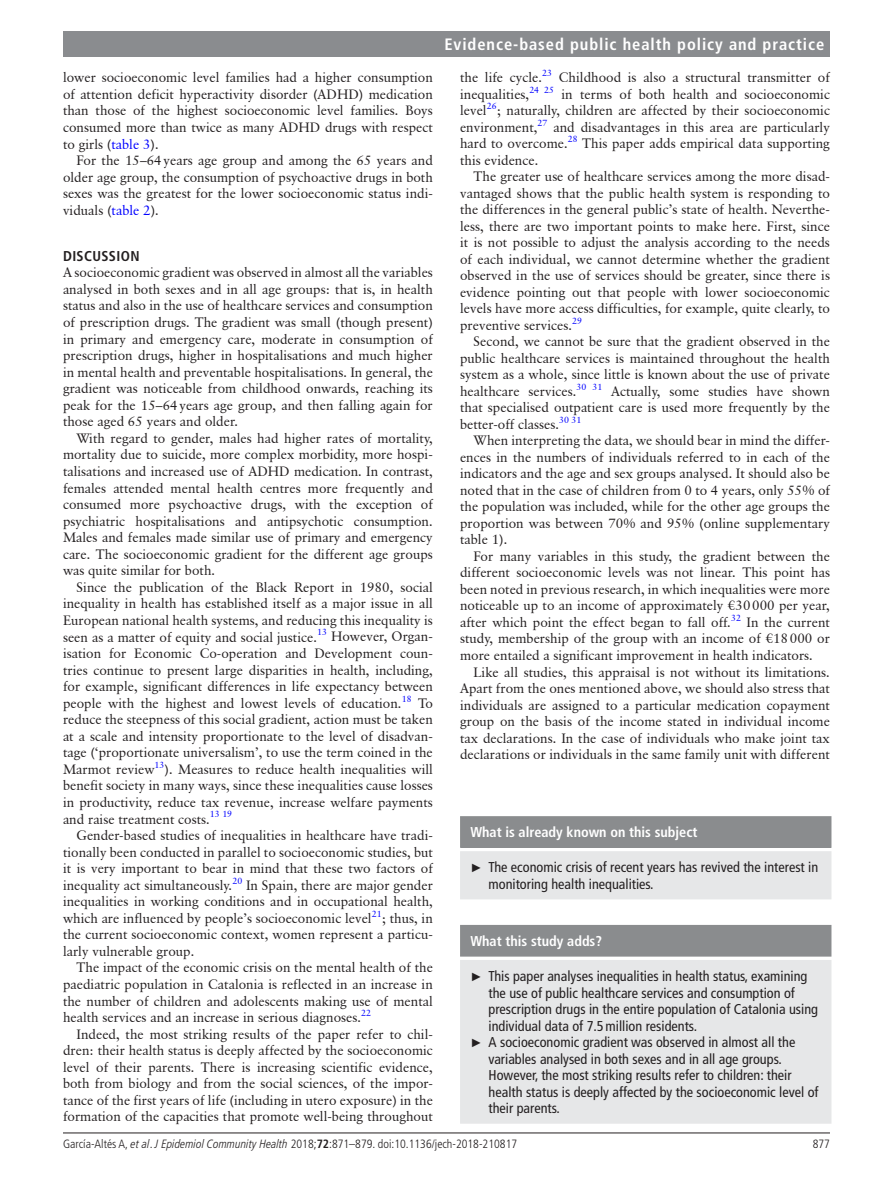
<style>
.page{position:relative;width:893px;height:1191px;background:#fff}
.page>*{position:absolute;margin:0;border:0;box-sizing:border-box;transform-origin:0 0}
.t1{font:700 condensed 16.5px "Frutiger LT Pro";letter-spacing:.055em;color:#fff}
.t2{font:condensed 14.25px/16.5px "Frutiger LT Pro";color:#231f20}
.t3{font:700 condensed 14.25px "Frutiger LT Pro";color:#fff}
.t4{font:700 condensed 14.25px "Frutiger LT Pro";letter-spacing:.025em;color:#231f20}
.t5{font:13.5px/16.5px "Classical Garamond BT";color:#231f20;text-align:justify}
.t6{font:300 condensed 12px "Frutiger LT Pro";color:#231f20}
.t7{font:9px "Classical Garamond BT";color:#00f}
.s1{color:#00f}
.s2{font-family:"Arial";font-stretch:normal;font-size:12px}
.s3{font-style:italic}
.s4{font-weight:700}
</style>
<div class="page">
<hr style="left:63px;top:1132px;width:767px;height:1px;background:#231f20">
<div style="left:63px;top:31px;width:767px;height:25px;background:#8a8c8f"></div>
<div style="left:461px;top:817px;width:370px;height:30px;background:#8a8c8e"></div>
<div style="left:460px;top:816px;width:371px;height:32px;border:2px solid #8a8c8e"></div>
<div style="left:461px;top:852px;width:370px;height:46px;background:#e6e7e8"></div>
<div style="left:460px;top:851px;width:371px;height:48px;border:2px solid #e6e7e8"></div>
<div style="left:461px;top:925px;width:370px;height:31px;background:#8a8c8e"></div>
<div style="left:461px;top:960px;width:370px;height:163px;background:#e6e7e8"></div>
<p class="t5" style="left:63px;top:69px;width:371px">lower socioeconomic level families had a higher consumption of attention deficit hyperactivity disorder (ADHD) medication than those of the highest socioeconomic level families. Boys consumed more than twice as many ADHD drugs with respect to girls (<span class="s1">table 3</span>).</p>
<p class="t5" style="left:63px;top:152px;width:371px;text-indent:14px">For the 15–64years age group and among the 65 years and older age group, the consumption of psychoactive drugs in both sexes was the greatest for the lower socioeconomic status indi&shy;viduals (<span class="s1">table 2</span>).</p>
<p class="t4" style="left:63px;top:247px;width:78px">Discussion</p>
<p class="t5" style="left:63px;top:264px;width:371px">A socioeconomic gradient was observed in almost all the variables analysed in both sexes and in all age groups: that is, in health status and also in the use of healthcare services and consumption of prescription drugs. The gradient was small (though present) in primary and emergency care, moderate in consumption of prescription drugs, higher in hospitalisations and much higher in mental health and preventable hospitalisations. In general, the gradient was noticeable from childhood onwards, reaching its peak for the 15–64years age group, and then falling again for those aged 65 years and older.</p>
<p class="t5" style="left:63px;top:430px;width:371px;text-indent:14px">With regard to gender, males had higher rates of mortality, mortality due to suicide, more complex morbidity, more hospi&shy;talisations and increased use of ADHD medication. In contrast, females attended mental health centres more frequently and consumed more psychoactive drugs, with the exception of psychiatric hospitalisations and antipsychotic consumption.<br>Males and females made similar use of primary and emergency care. The socioeconomic gradient for the different age groups was quite similar for both.</p>
<p class="t5" style="left:63px;top:579px;width:371px;text-indent:14px">Since the publication of the Black Report in 1980, social inequality in health has established itself as a major issue in all European national health systems, and reducing this inequality is seen as a matter of equity and social justice.</p>
<p class="t7" style="left:317px;top:626px;width:11px">13</p>
<p class="t5" style="left:63px;top:628px;width:371px;text-indent:268px">However, Organ&shy;isation for Economic Co-operation and Development coun&shy;tries continue to present large disparities in health, including, for example, significant differences in life expectancy between people with the highest and lowest levels of education.</p>
<p class="t7" style="left:402px;top:693px;width:11px">18</p>
<p class="t5" style="left:63px;top:694px;width:371px;text-indent:355px">To reduce the steepness of this social gradient, action must be taken at a scale and intensity proportionate to the level of disadvan&shy;tage (‘proportionate universalism’, to use the term coined in the Marmot review<sup>13</sup>). Measures to reduce health inequalities will benefit society in many ways, since these inequalities cause losses in productivity, reduce tax revenue, increase welfare payments and raise treatment costs.</p>
<p class="t7" style="left:210px;top:808px;width:24px">13 19</p>
<p class="t5" style="left:63px;top:827px;width:371px;text-indent:14px">Gender-based studies of inequalities in healthcare have tradi&shy;tionally been conducted in parallel to socioeconomic studies, but it is very important to bear in mind that these two factors of inequality act simultaneously.</p>
<p class="t7" style="left:232px;top:875px;width:11px">20</p>
<p class="t5" style="left:63px;top:876px;width:371px;text-indent:183px">In Spain, there are major gender inequalities in working conditions and in occupational health, which are influenced by people’s socioeconomic level</p>
<p class="t7" style="left:372px;top:908px;width:11px">21</p>
<p class="t5" style="left:63px;top:909px;width:371px;text-indent:319px">; thus, in the current socioeconomic context, women represent a particu&shy;larly vulnerable group.</p>
<p class="t5" style="left:63px;top:959px;width:371px;text-indent:14px">The impact of the economic crisis on the mental health of the paediatric population in Catalonia is reflected in an increase in the number of children and adolescents making use of mental health services and an increase in serious diagnoses.</p>
<p class="t7" style="left:361px;top:1007px;width:11px">22</p>
<p class="t5" style="left:63px;top:1025px;width:371px;text-indent:14px">Indeed, the most striking results of the paper refer to chil&shy;dren: their health status is deeply affected by the socioeconomic level of their parents. There is increasing scientific evidence, both from biology and from the social sciences, of the impor&shy;tance of the first years of life (including in utero exposure) in the formation of the capacities that promote well-being throughout</p>
<p class="t1" style="left:444px;top:34px;width:381px">Evidence-based public health policy and practice</p>
<p class="t5" style="left:460px;top:69px;width:371px">the life cycle.<sup>23</sup> Childhood is also a structural transmitter of inequalities,<sup>24</sup> <sup>25</sup> in terms of both health and socioeconomic level<sup>26</sup>; naturally, children are affected by their socioeconomic environment,<sup>27</sup> and disadvantages in this area are particularly hard to overcome.<sup>28</sup> This paper adds empirical data supporting this evidence.</p>
<p class="t5" style="left:460px;top:168px;width:371px;text-indent:14px">The greater use of healthcare services among the more disad&shy;vantaged shows that the public health system is responding to the differences in the general public’s state of health. Neverthe&shy;less, there are two important points to make here. First, since it is not possible to adjust the analysis according to the needs of each individual, we cannot determine whether the gradient observed in the use of services should be greater, since there is evidence pointing out that people with lower socioeconomic levels have more access difficulties, for example, quite clearly, to preventive services.<sup>29</sup></p>
<p class="t5" style="left:460px;top:333px;width:371px;text-indent:14px">Second, we cannot be sure that the gradient observed in the public healthcare services is maintained throughout the health system as a whole, since little is known about the use of private healthcare services.<sup>30</sup> <sup>31</sup> Actually, some studies have shown that specialised outpatient care is used more frequently by the better-off classes.<sup>30</sup> <sup>31</sup></p>
<p class="t5" style="left:460px;top:432px;width:371px;text-indent:14px">When interpreting the data, we should bear in mind the differ&shy;ences in the numbers of individuals referred to in each of the indicators and the age and sex groups analysed. It should also be noted that in the case of children from 0 to 4 years, only 55% of the population was included, while for the other age groups the proportion was between 70% and 95% (online supplementary table 1).</p>
<p class="t5" style="left:460px;top:548px;width:371px;text-indent:14px">For many variables in this study, the gradient between the different socioeconomic levels was not linear. This point has been noted in previous research, in which inequalities were more noticeable up to an income of approximately €30000 per year, after which point the effect began to fall off.<sup>32</sup> In the current study, membership of the group with an income of €18000 or more entailed a significant improvement in health indicators.</p>
<p class="t5" style="left:460px;top:663px;width:371px;text-indent:14px">Like all studies, this appraisal is not without its limitations.<br>Apart from the ones mentioned above, we should also stress that individuals are assigned to a particular medication copayment group on the basis of the income stated in individual income tax declarations. In the case of individuals who make joint tax declarations or individuals in the same family unit with different</p>
<p class="t3" style="left:471px;top:824px;width:228px">What is already known on this subject</p>
<p class="t2" style="left:489px;top:859px;width:331px;text-indent:-18px"><span class="s2">►</span> The economic crisis of recent years has revived the interest in monitoring health inequalities.</p>
<p class="t3" style="left:471px;top:932px;width:133px">What this study adds?</p>
<p class="t2" style="left:471px;top:968px;width:338px"><span class="s2">►</span> This paper analyses inequalities in health status, examining</p>
<p class="t2" style="left:489px;top:984px;width:308px">the use of public healthcare services and consumption of</p>
<p class="t2" style="left:489px;top:1001px;width:331px">prescription drugs in the entire population of Catalonia using</p>
<p class="t2" style="left:489px;top:1017px;width:210px">individual data of 7.5million residents.</p>
<p class="t2" style="left:471px;top:1034px;width:326px"><span class="s2">►</span> A socioeconomic gradient was observed in almost all the</p>
<p class="t2" style="left:489px;top:1050px;width:295px">variables analysed in both sexes and in all age groups.</p>
<p class="t2" style="left:489px;top:1067px;width:305px">However, the most striking results refer to children: their</p>
<p class="t2" style="left:489px;top:1083px;width:331px">health status is deeply affected by the socioeconomic level of</p>
<p class="t2" style="left:489px;top:1100px;width:73px">their parents.</p>
<p class="t6" style="left:63px;top:1136px;width:456px">García-Altés A, <span class="s3">et al</span>. <span class="s3">J Epidemiol Community Health</span> 2018;<span class="s4">72</span>:871–879. doi:10.1136/jech-2018-210817</p>
<p class="t6" style="left:813px;top:1136px;width:19px">877</p>
</div>
